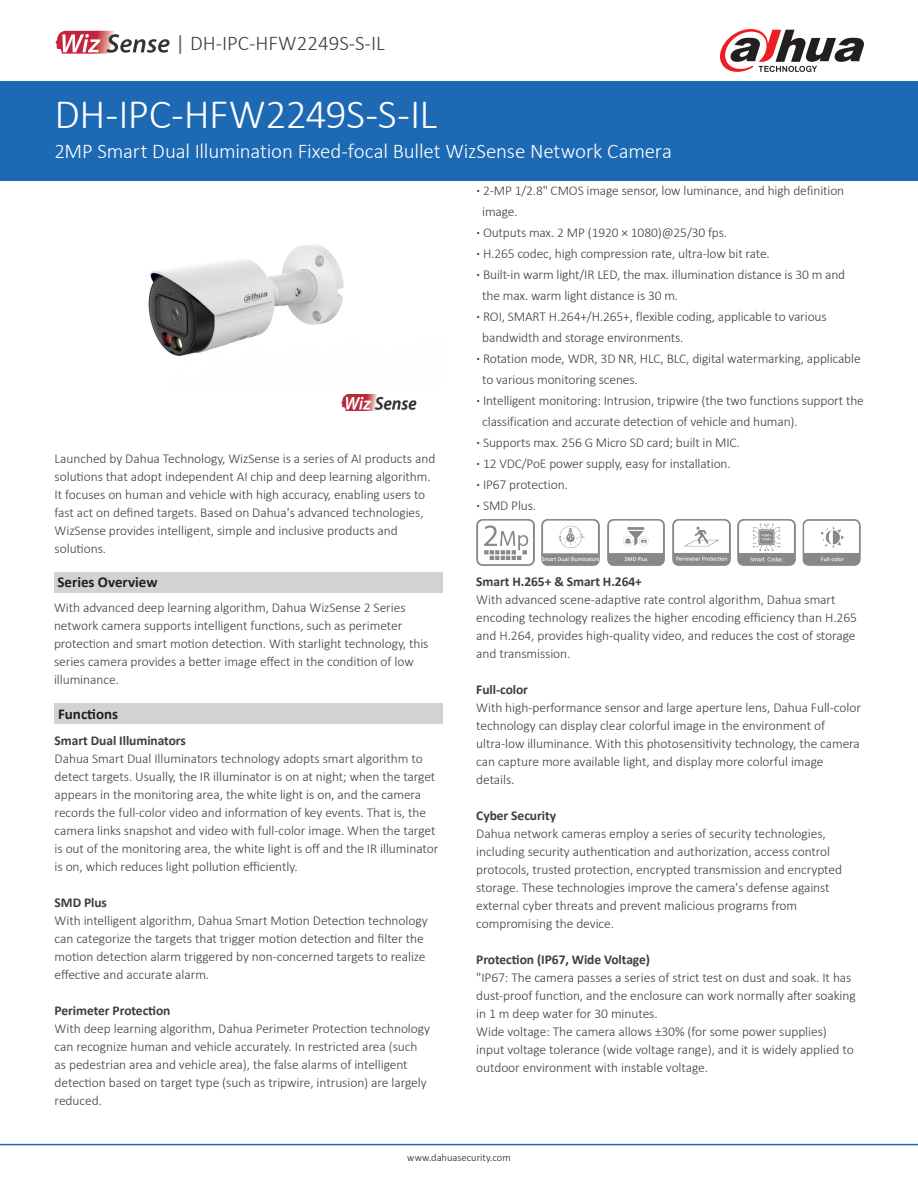
<style>
.page{position:relative;width:918px;height:1188px;background:#fff}
.page>*{position:absolute;margin:0;border:0;box-sizing:border-box;transform-origin:0 0}
.t1{font:300 42px "Calibri";letter-spacing:-.015em;color:#fff}
.t2{font:300 21px "Calibri";letter-spacing:-.01em;color:#fff}
.t3{font:300 21px "Calibri";color:#3e3e3f}
.t4{font:700 15px "Calibri";color:#231f20}
.t5{font:300 13.5px/18px "Calibri";letter-spacing:-.005em;color:#3e3e3f}
.t6{font:700 13.5px "Calibri";letter-spacing:-.005em;color:#3e3e3f}
.t7{font:300 10.5px "Calibri";color:#231f20}
.s1{font-weight:400;color:#636366}
.s2{font-weight:700}
</style>
<div class="page">
<div style="left:0;top:81px;width:918px;height:100px;background:#1e69b4"></div>
<hr style="left:0;top:1144px;width:918px;height:1px;background:#1e69b4">
<svg style="left:720px;top:29px;width:144px;height:43px"></svg>
<div style="left:54px;top:573px;width:389px;height:20px;background:#d1d2d4"></div>
<div style="left:54px;top:703px;width:389px;height:21px;background:#d1d2d4"></div>
<svg style="left:56px;top:31px;width:114px;height:23px"></svg>
<img style="left:341px;top:395px;width:76px;height:16px">
<img style="left:148px;top:244px;width:196px;height:112px">
<img style="left:607px;top:519px;width:58px;height:47px">
<img style="left:672px;top:519px;width:59px;height:47px">
<img style="left:476px;top:519px;width:59px;height:47px">
<img style="left:737px;top:519px;width:59px;height:47px">
<img style="left:541px;top:519px;width:59px;height:47px">
<img style="left:802px;top:519px;width:59px;height:47px">
<p class="t3" style="left:176px;top:30px;width:211px"><span class="s1">|</span> DH-IPC-HFW2249S-S-IL</p>
<p class="t1" style="left:55px;top:88px;width:384px">DH-IPC-HFW2249S-S-IL</p>
<p class="t2" style="left:55px;top:138px;width:619px">2MP Smart Dual Illumination Fixed-focal Bullet WizSense Network Camera</p>
<p class="t5" style="left:476px;top:181px;width:369px"><span class="s2">·</span> 2-MP 1/2.8" CMOS image sensor, low luminance, and high definition</p>
<p class="t5" style="left:476px;top:201px;width:370px;line-height:21px;text-indent:6px">image.<br><span class="s2">·</span> Outputs max. 2 MP (1920 × 1080)@25/30 fps.<br><span class="s2">·</span> H.265 codec, high compression rate, ultra-low bit rate.<br><span class="s2">·</span> Built-in warm light/IR LED, the max. illumination distance is 30 m and</p>
<p class="t5" style="left:476px;top:285px;width:352px;line-height:21px;text-indent:6px">the max. warm light distance is 30 m.<br><span class="s2">·</span> ROI, SMART H.264+/H.265+, flexible coding, applicable to various</p>
<p class="t5" style="left:476px;top:327px;width:386px;line-height:21px;text-indent:6px">bandwidth and storage environments.<br><span class="s2">·</span> Rotation mode, WDR, 3D NR, HLC, BLC, digital watermarking, applicable</p>
<p class="t5" style="left:476px;top:369px;width:389px;line-height:21px;text-indent:6px">to various monitoring scenes.<br><span class="s2">·</span> Intelligent monitoring: Intrusion, tripwire (the two functions support the</p>
<p class="t5" style="left:476px;top:411px;width:323px;line-height:21px;text-indent:6px">classification and accurate detection of vehicle and human). <span class="s2">·</span> Supports max. 256 G Micro SD card; built in MIC.<br><span class="s2">·</span> 12 VDC/PoE power supply, easy for installation.<br><span class="s2">·</span> IP67 protection.<br><span class="s2">·</span> SMD Plus.</p>
<p class="t5" style="left:55px;top:449px;width:382px">Launched by Dahua Technology, WizSense is a series of AI products and solutions that adopt independent AI chip and deep learning algorithm.<br>It focuses on human and vehicle with high accuracy, enabling users to fast act on defined targets. Based on Dahua's advanced technologies, WizSense provides intelligent, simple and inclusive products and solutions.</p>
<p class="t4" style="left:57px;top:571px;width:102px">Series Overview</p>
<p class="t5" style="left:54px;top:598px;width:376px">With advanced deep learning algorithm, Dahua WizSense 2 Series network camera supports intelligent functions, such as perimeter protection and smart motion detection. With starlight technology, this series camera provides a better image effect in the condition of low illuminance.</p>
<p class="t4" style="left:58px;top:704px;width:62px">Functions</p>
<p class="t6" style="left:55px;top:731px;width:133px">Smart Dual Illuminators</p>
<p class="t5" style="left:55px;top:749px;width:385px">Dahua Smart Dual Illuminators technology adopts smart algorithm to detect targets. Usually, the IR illuminator is on at night; when the target appears in the monitoring area, the white light is on, and the camera records the full-color video and information of key events. That is, the camera links snapshot and video with full-color image. When the target is out of the monitoring area, the white light is off and the IR illuminator is on, which reduces light pollution efficiently.</p>
<p class="t6" style="left:55px;top:893px;width:54px">SMD Plus</p>
<p class="t5" style="left:55px;top:911px;width:375px">With intelligent algorithm, Dahua Smart Motion Detection technology can categorize the targets that trigger motion detection and filter the motion detection alarm triggered by non-concerned targets to realize effective and accurate alarm.</p>
<p class="t6" style="left:55px;top:1001px;width:117px">Perimeter Protection</p>
<p class="t5" style="left:55px;top:1019px;width:377px">With deep learning algorithm, Dahua Perimeter Protection technology can recognize human and vehicle accurately. In restricted area (such as pedestrian area and vehicle area), the false alarms of intelligent detection based on target type (such as tripwire, intrusion) are largely reduced.</p>
<p class="t6" style="left:476px;top:572px;width:167px">Smart H.265+ &amp; Smart H.264+</p>
<p class="t5" style="left:476px;top:590px;width:382px">With advanced scene-adaptive rate control algorithm, Dahua smart encoding technology realizes the higher encoding efficiency than H.265 and H.264, provides high-quality video, and reduces the cost of storage and transmission.</p>
<p class="t6" style="left:476px;top:680px;width:53px">Full-color</p>
<p class="t5" style="left:476px;top:698px;width:386px">With high-performance sensor and large aperture lens, Dahua Full-color technology can display clear colorful image in the environment of</p>
<p class="t5" style="left:476px;top:734px;width:385px">ultra-low illuminance. With this photosensitivity technology, the camera can capture more available light, and display more colorful image details.</p>
<p class="t6" style="left:476px;top:806px;width:81px">Cyber Security</p>
<p class="t5" style="left:476px;top:824px;width:367px">Dahua network cameras employ a series of security technologies, including security authentication and authorization, access control protocols, trusted protection, encrypted transmission and encrypted storage. These technologies improve the camera's defense against external cyber threats and prevent malicious programs from compromising the device.</p>
<p class="t6" style="left:476px;top:950px;width:175px">Protection (IP67, Wide Voltage)</p>
<p class="t5" style="left:476px;top:968px;width:381px">"IP67: The camera passes a series of strict test on dust and soak. It has dust-proof function, and the enclosure can work normally after soaking in 1 m deep water for 30 minutes.</p>
<p class="t5" style="left:476px;top:1022px;width:379px">Wide voltage: The camera allows ±30% (for some power supplies) input voltage tolerance (wide voltage range), and it is widely applied to outdoor environment with instable voltage.</p>
<p class="t7" style="left:407px;top:1151px;width:105px">www.dahuasecurity.com</p>
</div>
